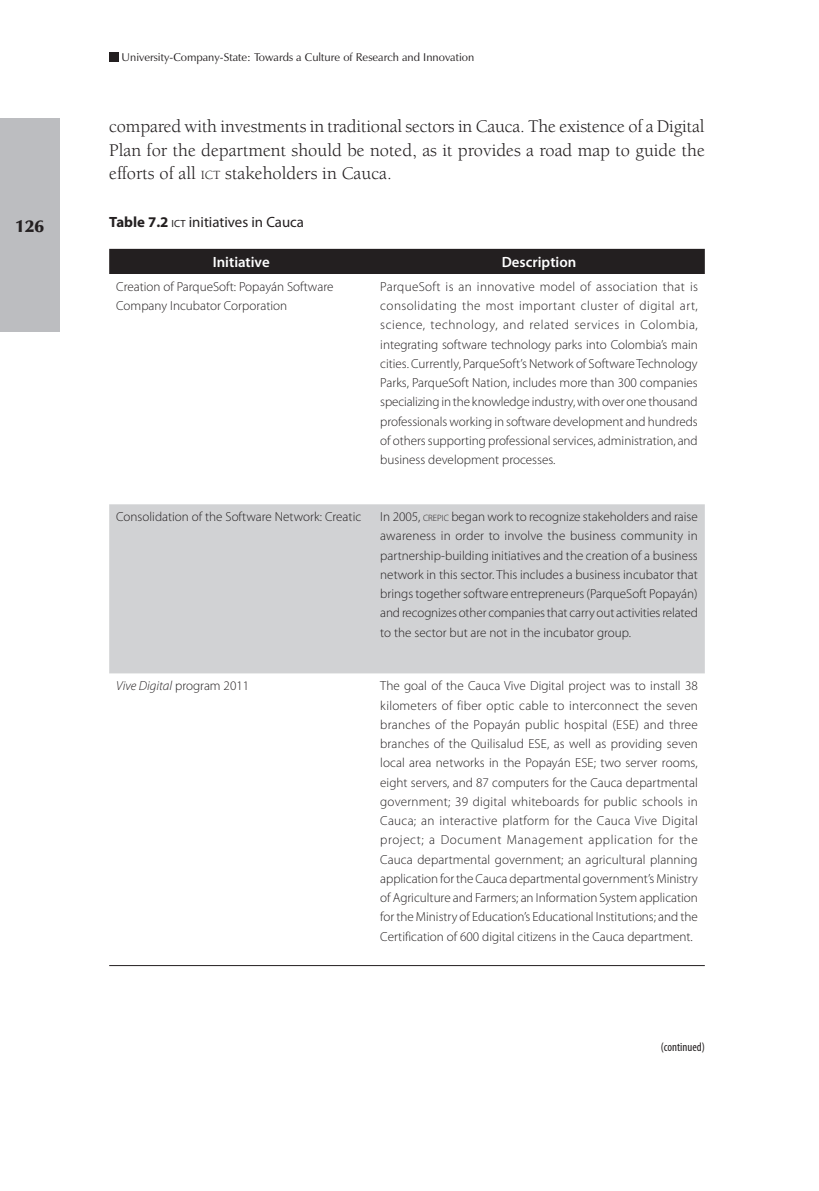
<style>
.page{position:relative;width:819px;height:1191px;background:#fff}
.page>*{position:absolute;margin:0;border:0;box-sizing:border-box;transform-origin:0 0}
.t1{font:18.38px/23.6px "Berkeley Std";color:#231f20;text-align:justify}
.t2{font:900 17.5px "Zapf Humanist 601 BT";color:#231f20}
.t3{font:14.88px "Myriad Pro";color:#231f20}
.t4{font:600 14.88px "Myriad Pro";color:#fff}
.t5{font:300 13.12px/19.2px "Myriad Pro";color:#231f20;text-align:justify}
.t6{font:italic 300 13.12px "Myriad Pro";color:#231f20}
.t7{font:condensed 12.25px "Myriad Pro";color:#231f20}
.t8{font:11.38px "Zapf Humanist 601 BT";color:#231f20}
.s1{font-size:12.78px}
.s2{font-weight:700}
.s3{font-size:10.33px}
.s4{font-size:9.1px}
.s5{font-style:normal}
</style>
<div class="page">
<div style="left:109px;top:52px;width:10px;height:10px;background:#231f20"></div>
<div style="left:0;top:119px;width:59px;height:213px;background:#bcbdc0"></div>
<div style="left:109px;top:249px;width:595px;height:25px;background:#231f20"></div>
<div style="left:109px;top:504px;width:595px;height:169px;background:#d1d2d4"></div>
<hr style="left:109px;top:965px;width:595px;height:1px;background:#231f20">
<h2 class="t2" style="left:15px;top:215px;width:30px">126</h2>
<p class="t8" style="left:122px;top:50px;width:354px">University-Company-State: Towards a Culture of Research and Innovation</p>
<h1 class="t1" style="left:109px;top:115px;width:597px">compared with investments in traditional sectors in Cauca. The existence of a Digital Plan for the department should be noted, as it provides a road map to guide the efforts of all <span class="s1">ict</span> stakeholders in Cauca.</h1>
<p class="t3" style="left:109px;top:213px;width:196px"><span class="s2">Table 7.2</span> <span class="s3">ict</span> initiatives in Cauca</p>
<p class="t4" style="left:213px;top:252px;width:58px">Initiative</p>
<p class="t4" style="left:501px;top:252px;width:76px">Description</p>
<p class="t5" style="left:116px;top:277px;width:219px">Creation of ParqueSoft: Popayán Software<br>Company Incubator Corporation</p>
<p class="t5" style="left:380px;top:277px;width:319px">ParqueSoft is an innovative model of association that is consolidating the most important cluster of digital art, science, technology, and related services in Colombia, integrating software technology parks into Colombia’s main cities. Currently, ParqueSoft’s Network of Software Technology Parks, ParqueSoft Nation, includes more than 300 companies specializing in the knowledge industry, with over one thousand professionals working in software development and hundreds of others supporting professional services, administration, and business development processes.</p>
<p class="t5" style="left:116px;top:507px;width:246px">Consolidation of the Software Network: Creatic</p>
<p class="t5" style="left:380px;top:507px;width:319px">In 2005, <span class="s4">CREPIC</span> began work to recognize stakeholders and raise awareness in order to involve the business community in partnership-building initiatives and the creation of a business network in this sector. This includes a business incubator that brings together software entrepreneurs (ParqueSoft Popayán) and recognizes other companies that carry out activities related to the sector but are not in the incubator group.</p>
<p class="t6" style="left:116px;top:678px;width:134px">Vive Digital <span class="s5">program 2011</span></p>
<p class="t5" style="left:380px;top:676px;width:319px">The goal of the Cauca Vive Digital project was to install 38 kilometers of fiber optic cable to interconnect the seven branches of the Popayán public hospital (ESE) and three branches of the Quilisalud ESE, as well as providing seven local area networks in the Popayán ESE; two server rooms, eight servers, and 87 computers for the Cauca departmental government; 39 digital whiteboards for public schools in Cauca; an interactive platform for the Cauca Vive Digital project; a Document Management application for the Cauca departmental government; an agricultural planning application for the Cauca departmental government’s Ministry of Agriculture and Farmers; an Information System application for the Ministry of Education’s Educational Institutions; and the Certification of 600 digital citizens in the Cauca department.</p>
<p class="t7" style="left:661px;top:1039px;width:45px">(continued)</p>
</div>
